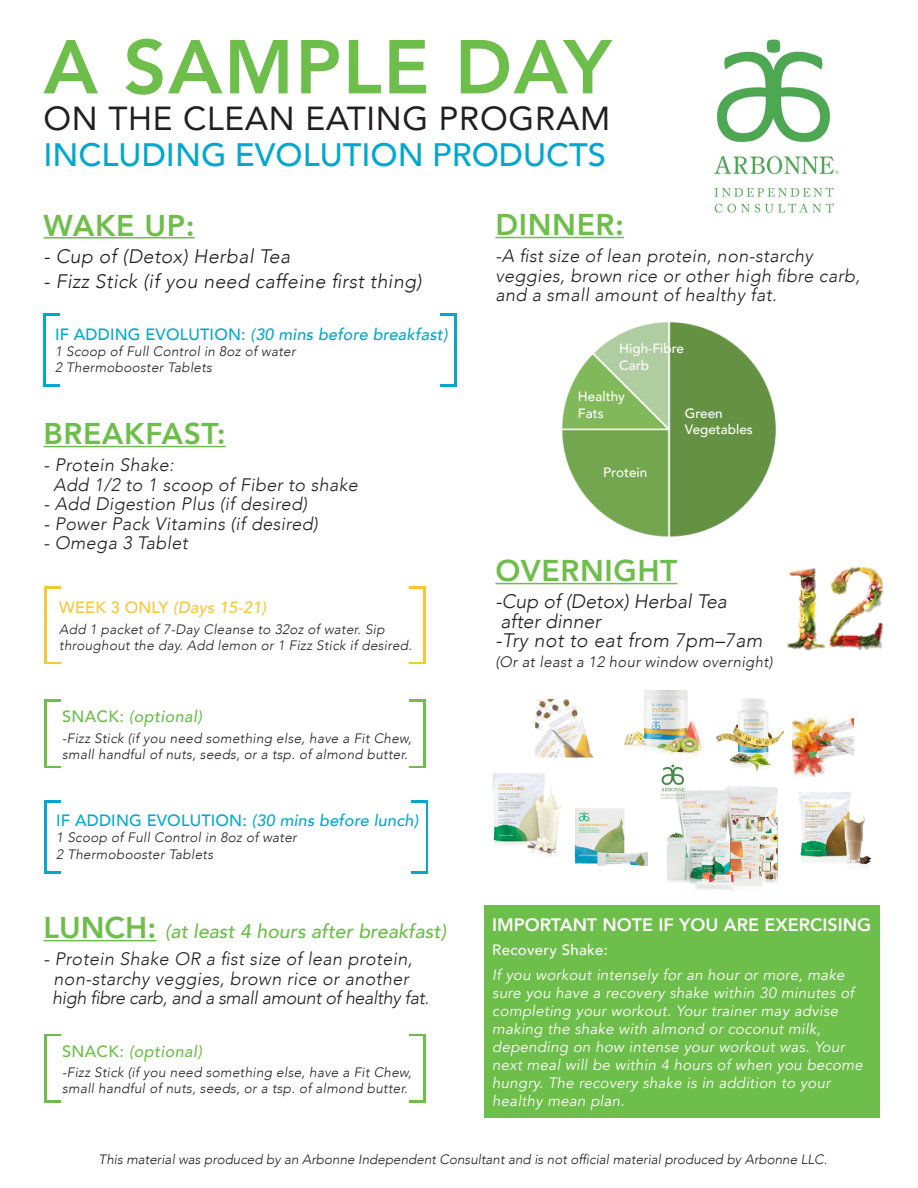
<style>
.page{position:relative;width:918px;height:1188px;background:#fff}
.page>*{position:absolute;margin:0;border:0;box-sizing:border-box;transform-origin:0 0}
.t1{font:800 75.45px "Avenir";letter-spacing:.02em;color:#6dbe4a}
.t2{font:33.3px "Avenir";letter-spacing:.02em;color:#231f20}
.t3{font:500 32.4px "Avenir";color:#00a8cf}
.t4{font:800 30px "Avenir";letter-spacing:.02em;color:#6dbe4a}
.t5{font:italic 300 19.5px "Avenir";letter-spacing:.02em;color:#231f20}
.t6{font:italic 500 19.5px "Avenir";color:#6dbe4a}
.t7{font:italic 300 19.5px "Avenir";color:#231f20}
.t8{font:italic 300 18px/19.5px "Avenir";letter-spacing:.02em;color:#231f20}
.t9{font:italic 300 18px "Avenir";letter-spacing:-.02em;color:#231f20}
.t10{font:800 18px "Avenir";color:#fff}
.t11{font:italic 500 16.35px "Avenir";letter-spacing:.01em;color:#00a8cf}
.t12{font:italic 500 16.35px "Avenir";letter-spacing:.02em;color:#6dbe4a}
.t13{font:italic 500 16.35px "Avenir";letter-spacing:.01em;color:#f7c735}
.t14{font:italic 15px/18px "Avenir";letter-spacing:.02em;color:#fff}
.t15{font:italic 300 15px "Avenir";letter-spacing:.02em;color:#231f20}
.t16{font:500 15px "Avenir";letter-spacing:.02em;color:#fff}
.t17{font:italic 300 13.65px/16.4px "Avenir";letter-spacing:.02em;color:#231f20}
.t18{font:italic 300 13.5px "Avenir";color:#231f20}
.t19{font:500 13.5px "Avenir";color:#fff}
.s1{font-style:normal}
.s2{font-weight:800;font-style:normal;font-size:30px}
</style>
<div class="page">
<img style="left:562px;top:322px;width:214px;height:215px">
<img style="left:786px;top:567px;width:98px;height:84px">
<hr style="left:44px;top:237px;width:151px;height:1px;background:#6dbe4a">
<hr style="left:44px;top:446px;width:182px;height:1px;background:#6dbe4a">
<hr style="left:44px;top:940px;width:112px;height:1px;background:#6dbe4a">
<div style="left:45px;top:1034px;width:16px;height:68px;background:#6dbe4a"></div>
<div style="left:47px;top:1036px;width:73px;height:64px;background:#fff"></div>
<div style="left:409px;top:1034px;width:16px;height:68px;background:#6dbe4a"></div>
<div style="left:351px;top:1036px;width:72px;height:64px;background:#fff"></div>
<hr style="left:495px;top:583px;width:182px;height:1px;background:#6dbe4a">
<div style="left:484px;top:905px;width:395px;height:213px;background:#6dbe4a"></div>
<img style="left:714px;top:39px;width:125px;height:174px">
<div style="left:440px;top:314px;width:17px;height:73px;background:#05a7cf"></div>
<div style="left:382px;top:316px;width:72px;height:68px;background:#fff"></div>
<div style="left:44px;top:314px;width:16px;height:73px;background:#05a7cf"></div>
<div style="left:46px;top:316px;width:72px;height:68px;background:#fff"></div>
<div style="left:409px;top:587px;width:17px;height:77px;background:#f7c735"></div>
<div style="left:351px;top:589px;width:72px;height:72px;background:#fff"></div>
<div style="left:45px;top:586px;width:16px;height:78px;background:#f7c735"></div>
<div style="left:47px;top:589px;width:73px;height:72px;background:#fff"></div>
<hr style="left:495px;top:237px;width:129px;height:1px;background:#6dbe4a">
<div style="left:409px;top:699px;width:16px;height:69px;background:#6dbe4a"></div>
<div style="left:351px;top:702px;width:72px;height:64px;background:#fff"></div>
<div style="left:45px;top:699px;width:16px;height:69px;background:#6dbe4a"></div>
<div style="left:47px;top:702px;width:73px;height:64px;background:#fff"></div>
<div style="left:412px;top:800px;width:16px;height:73px;background:linear-gradient(to bottom,#05a7cf,#05a7cf)"></div>
<div style="left:353px;top:803px;width:72px;height:68px;background:#fff"></div>
<div style="left:45px;top:800px;width:16px;height:73px;background:#05a7cf"></div>
<div style="left:47px;top:803px;width:73px;height:68px;background:#fff"></div>
<img style="left:799px;top:792px;width:73px;height:76px">
<img style="left:661px;top:764px;width:118px;height:126px">
<img style="left:493px;top:773px;width:69px;height:84px">
<img style="left:535px;top:699px;width:58px;height:58px">
<img style="left:624px;top:690px;width:78px;height:66px">
<img style="left:709px;top:698px;width:75px;height:74px">
<img style="left:792px;top:718px;width:61px;height:58px">
<img style="left:575px;top:808px;width:73px;height:58px">
<p class="t1" style="left:44px;top:8px;width:569px">A SAMPLE DAY</p>
<p class="t2" style="left:44px;top:92px;width:568px">ON THE CLEAN EATING PROGRAM</p>
<p class="t3" style="left:44px;top:126px;width:564px">INCLUDING EVOLUTION PRODUCTS</p>
<p class="t4" style="left:44px;top:202px;width:153px">WAKE UP:</p>
<p class="t5" style="left:44px;top:244px;width:248px">- Cup of (Detox) Herbal Tea</p>
<p class="t5" style="left:44px;top:269px;width:380px">- Fizz Stick (if you need caffeine first thing)</p>
<p class="t11" style="left:55px;top:324px;width:394px"><span class="s1">IF ADDING EVOLUTION:</span> (30 mins before breakfast)</p>
<p class="t17" style="left:55px;top:343px;width:242px">1 Scoop of Full Control in 8oz of water<br>2 Thermobooster Tablets</p>
<p class="t4" style="left:44px;top:411px;width:184px">BREAKFAST:</p>
<p class="t8" style="left:44px;top:455px;width:132px">- Protein Shake:</p>
<p class="t8" style="left:54px;top:475px;width:306px">Add 1/2 to 1 scoop of Fiber to shake</p>
<p class="t8" style="left:44px;top:494px;width:265px">- Add Digestion Plus (if desired)</p>
<p class="t8" style="left:44px;top:514px;width:276px">- Power Pack Vitamins (if desired)</p>
<p class="t8" style="left:44px;top:533px;width:146px">- Omega 3 Tablet</p>
<p class="t13" style="left:59px;top:598px;width:208px"><span class="s1">WEEK 3 ONLY</span> (Days 15-21)</p>
<p class="t17" style="left:59px;top:621px;width:354px">Add 1 packet of 7-Day Cleanse to 32oz of water. Sip throughout the day. Add lemon or 1 Fizz Stick if desired.</p>
<p class="t12" style="left:62px;top:707px;width:141px"><span class="s1">SNACK:</span> (optional)</p>
<p class="t17" style="left:62px;top:730px;width:351px">-Fizz Stick (if you need something else, have a Fit Chew, small handful of nuts, seeds, or a tsp. of almond butter.</p>
<p class="t11" style="left:56px;top:811px;width:364px"><span class="s1">IF ADDING EVOLUTION:</span> (30 mins before lunch)</p>
<p class="t17" style="left:56px;top:829px;width:242px">1 Scoop of Full Control in 8oz of water<br>2 Thermobooster Tablets</p>
<p class="t6" style="left:44px;top:920px;width:404px"><span class="s2">LUNCH:</span> (at least 4 hours after breakfast)</p>
<p class="t8" style="left:44px;top:949px;width:371px">- Protein Shake OR a fist size of lean protein,</p>
<p class="t8" style="left:54px;top:969px;width:357px">non-starchy veggies, brown rice or another</p>
<p class="t9" style="left:52px;top:988px;width:378px">high fibre carb, and a small amount of healthy fat.</p>
<p class="t12" style="left:62px;top:1041px;width:141px"><span class="s1">SNACK:</span> (optional)</p>
<p class="t17" style="left:62px;top:1064px;width:351px">-Fizz Stick (if you need something else, have a Fit Chew, small handful of nuts, seeds, or a tsp. of almond butter.</p>
<p class="t4" style="left:495px;top:201px;width:130px">DINNER:</p>
<p class="t8" style="left:495px;top:246px;width:366px">-A fist size of lean protein, non-starchy veggies, brown rice or other high fibre carb, and a small amount of healthy fat.</p>
<p class="t19" style="left:619px;top:337px;width:66px">High-Fibre</p>
<p class="t19" style="left:619px;top:353px;width:31px">Carb</p>
<p class="t19" style="left:578px;top:385px;width:49px">Healthy</p>
<p class="t19" style="left:578px;top:401px;width:27px">Fats</p>
<p class="t19" style="left:603px;top:460px;width:46px">Protein</p>
<p class="t19" style="left:685px;top:402px;width:39px">Green</p>
<p class="t19" style="left:685px;top:418px;width:70px">Vegetables</p>
<p class="t4" style="left:495px;top:548px;width:184px">OVERNIGHT</p>
<p class="t7" style="left:495px;top:590px;width:233px">-Cup of (Detox) Herbal Tea</p>
<p class="t7" style="left:500px;top:610px;width:102px">after dinner</p>
<p class="t5" style="left:495px;top:629px;width:269px">-Try not to eat from 7pm–7am</p>
<p class="t15" style="left:495px;top:653px;width:279px">(Or at least a 12 hour window overnight)</p>
<p class="t10" style="left:492px;top:910px;width:380px">IMPORTANT NOTE IF YOU ARE EXERCISING</p>
<p class="t16" style="left:492px;top:936px;width:117px">Recovery Shake:</p>
<p class="t14" style="left:492px;top:966px;width:372px">If you workout intensely for an hour or more, make sure you have a recovery shake within 30 minutes of completing your workout. Your trainer may advise making the shake with almond or coconut milk, depending on how intense your workout was. Your next meal will be within 4 hours of when you become hungry. The recovery shake is in addition to your healthy mean plan.</p>
<p class="t18" style="left:99px;top:1151px;width:730px">This material was produced by an Arbonne Independent Consultant and is not official material produced by Arbonne LLC.</p>
</div>
